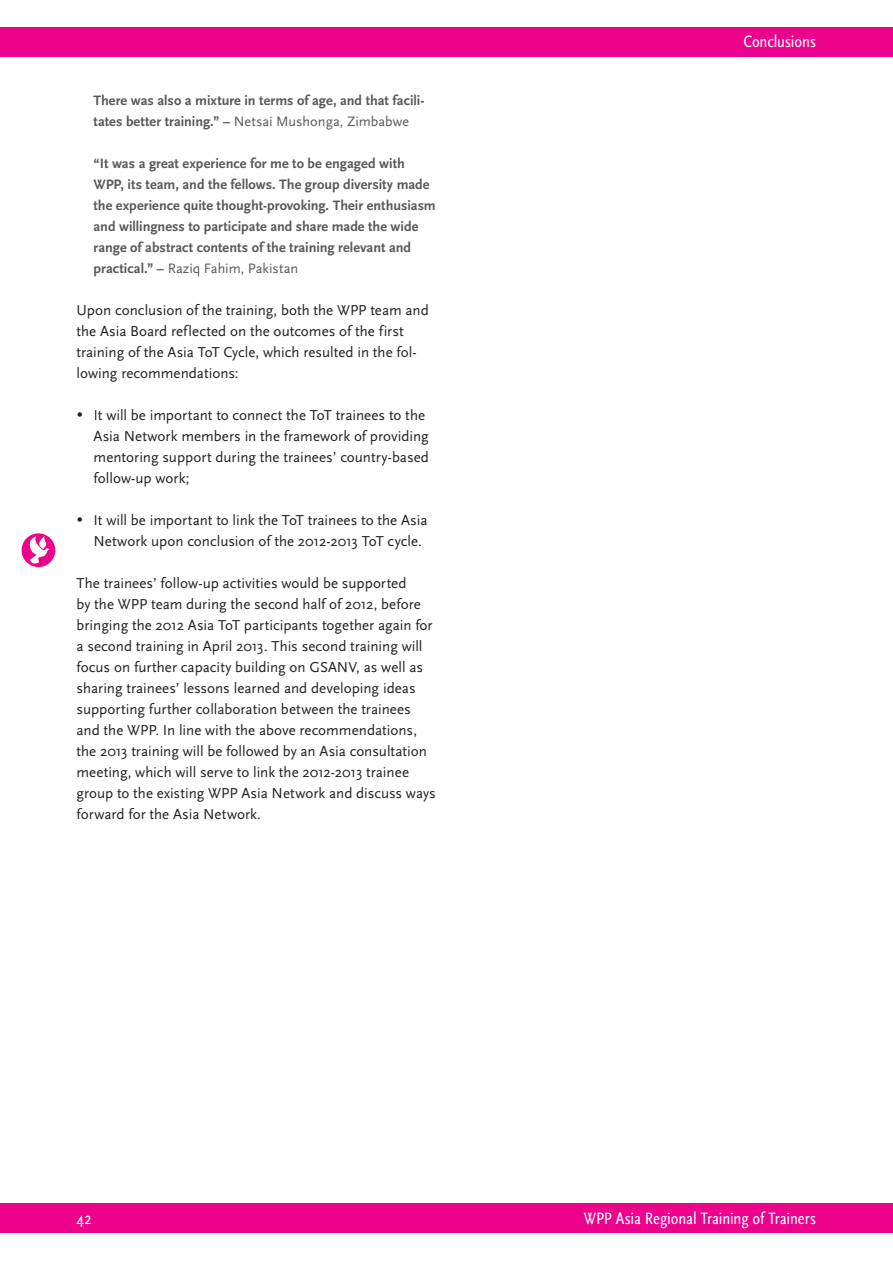
<style>
.page{position:relative;width:893px;height:1263px;background:#fff}
.page>*{position:absolute;margin:0;border:0;box-sizing:border-box;transform-origin:0 0}
.t1{font:17.25px "Scala Sans Regular Con";letter-spacing:-.01em;color:#fff}
.t2{font:15px/21px "Scala Sans";color:#231f20}
.t3{font:700 14.25px/21px "Scala Sans";color:#57585a}
.s1{font-weight:400}
</style>
<div class="page">
<div style="left:0;top:1203px;width:892px;height:30px;background:#ed028c"></div>
<div style="left:0;top:27px;width:892px;height:30px;background:#ed028c"></div>
<div style="left:22px;top:533px;width:33px;height:34px;background:#ed028c;border-radius:50%"></div>
<svg style="left:29px;top:536px;width:20px;height:28px"></svg>
<p class="t3" style="left:94px;top:90px;width:332px">There was also a mixture in terms of age, and that facili&shy;tates better training.” – <span class="s1">Netsai Mushonga, Zimbabwe</span></p>
<p class="t3" style="left:94px;top:153px;width:344px">“It was a great experience for me to be engaged with WPP, its team, and the fellows. The group diversity made the experience quite thought-provoking. Their enthusiasm and willingness to participate and share made the wide range of abstract contents of the training relevant and practical.” – <span class="s1">Raziq Fahim, Pakistan</span></p>
<p class="t2" style="left:77px;top:300px;width:354px">Upon conclusion of the training, both the WPP team and the Asia Board reflected on the outcomes of the first training of the Asia ToT Cycle, which resulted in the fol&shy;lowing recommendations:</p>
<p class="t2" style="left:94px;top:405px;width:337px">It will be important to connect the ToT trainees to the Asia Network members in the framework of providing mentoring support during the trainees’ country-based follow-up work;</p>
<p class="t2" style="left:94px;top:510px;width:335px">It will be important to link the ToT trainees to the Asia<br>Network upon conclusion of the 2012-2013 ToT cycle.</p>
<p class="t2" style="left:77px;top:573px;width:361px">The trainees’ follow-up activities would be supported<br>by the WPP team during the second half of 2012, before bringing the 2012 Asia ToT participants together again for a second training in April 2013. This second training will focus on further capacity building on GSANV, as well as sharing trainees’ lessons learned and developing ideas supporting further collaboration between the trainees and the WPP. In line with the above recommendations, the 2013 training will be followed by an Asia consultation meeting, which will serve to link the 2012-2013 trainee group to the existing WPP Asia Network and discuss ways forward for the Asia Network.</p>
<p class="t1" style="left:744px;top:32px;width:74px">Conclusions</p>
<p class="t1" style="left:77px;top:1209px;width:17px">42</p>
<p class="t1" style="left:584px;top:1209px;width:234px">WPP Asia Regional Training of Trainers</p>
</div>
